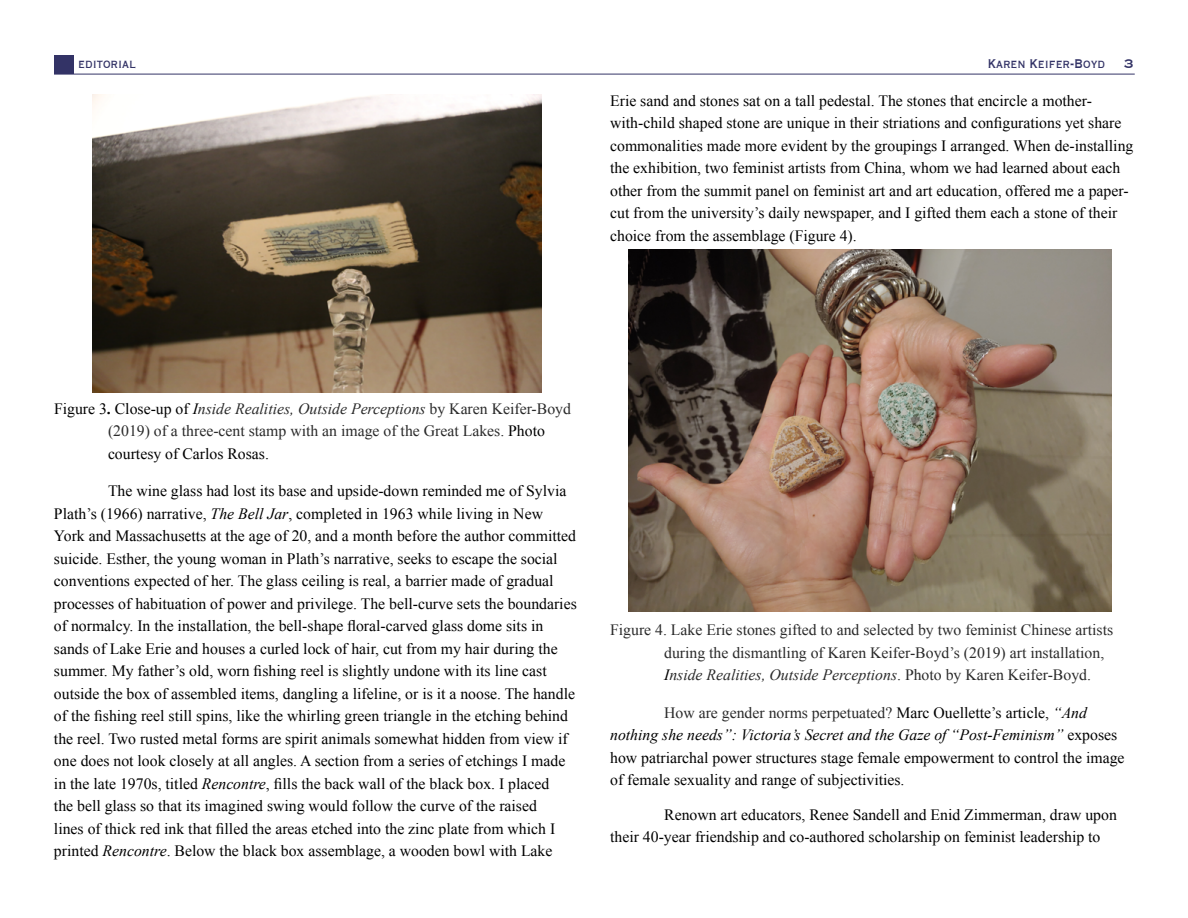
<style>
.page{position:relative;width:1188px;height:918px;background:#fff}
.page>*{position:absolute;margin:0;border:0;box-sizing:border-box;transform-origin:0 0}
.t1{font:16.5px "Copperplate";color:#336;scale:.75 1}
.t2{font:15.75px/22.5px "Times New Roman";color:#000}
.t3{font:15.75px/22.5px "Times New Roman";color:#2a2a2a}
.s1{color:#000}
.s2{font-weight:700;color:#000}
.s3{font-style:italic;color:#000}
.s4{font-style:italic}
.s5{color:#2a2a2a}
</style>
<div class="page">
<div style="left:55px;top:55px;width:19px;height:18px;background:#336"></div>
<hr style="left:54px;top:74px;width:1081px;height:1px;background:#336">
<img style="left:92px;top:94px;width:449px;height:299px">
<img style="left:629px;top:250px;width:483px;height:362px">
<p class="t1" style="left:78px;top:53px;width:79px">editorial</p>
<p class="t1" style="left:988px;top:53px;width:196px">Karen Keifer-Boyd 3</p>
<p class="t2" style="left:610px;top:89px;width:525px">Erie sand and stones sat on a tall pedestal. The stones that encircle a mother&shy;with-child shaped stone are unique in their striations and configurations yet share commonalities made more evident by the groupings I arranged. When de-installing the exhibition, two feminist artists from China, whom we had learned about each other from the summit panel on feminist art and art education, offered me a paper&shy;cut from the university’s daily newspaper, and I gifted them each a stone of their choice from the assemblage (Figure 4).</p>
<p class="t3" style="left:108px;top:397px;width:464px;text-indent:-54px"><span class="s1">Figure 3</span><span class="s2">.</span> <span class="s1">Close-up of</span> <span class="s3">I</span><span class="s4">nside Realities, Outside Perceptions</span> by Karen Keifer-Boyd (2019) of a three-cent stamp with an image of the Great Lakes. <span class="s1">Photo courtesy of Carlos Rosas.</span></p>
<p class="t2" style="left:54px;top:479px;width:524px;text-indent:54px">The wine glass had lost its base and upside-down reminded me of Sylvia Plath’s (1966) narrative, <span class="s4">The Bell Jar</span>, completed in 1963 while living in New York and Massachusetts at the age of 20, and a month before the author committed suicide. Esther, the young woman in Plath’s narrative, seeks to escape the social conventions expected of her. The glass ceiling is real, a barrier made of gradual processes of habituation of power and privilege. The bell-curve sets the boundaries of normalcy. In the installation, the bell-shape floral-carved glass dome sits in sands of Lake Erie and houses a curled lock of hair, cut from my hair during the summer. My father’s old, worn fishing reel is slightly undone with its line cast outside the box of assembled items, dangling a lifeline, or is it a noose. The handle of the fishing reel still spins, like the whirling green triangle in the etching behind the reel. Two rusted metal forms are spirit animals somewhat hidden from view if one does not look closely at all angles. A section from a series of etchings I made in the late 1970s, titled <span class="s4">Rencontre</span>, fills the back wall of the black box. I placed<br>the bell glass so that its imagined swing would follow the curve of the raised<br>lines of thick red ink that filled the areas etched into the zinc plate from which I printed <span class="s4">Rencontre</span>. Below the black box assemblage, a wooden bowl with Lake</p>
<p class="t3" style="left:664px;top:618px;width:451px;text-indent:-54px">Figure 4. Lake Erie stones gifted to and selected by two feminist Chinese artists during the dismantling of Karen Keifer-Boyd’s (2019) art installation,<br><span class="s3">I</span><span class="s4">nside Realities, Outside Perceptions</span>. Photo by Karen Keifer-Boyd.</p>
<p class="t2" style="left:610px;top:701px;width:516px;text-indent:54px"><span class="s5">How are gender norms perpetuated?</span> Marc Ouellette’s article, <span class="s4">“And nothing she needs”: Victoria’s Secret and the Gaze of “Post-Feminism”</span> exposes how patriarchal power structures stage female empowerment to control the image of female sexuality and range of subjectivities.</p>
<p class="t2" style="left:610px;top:803px;width:508px;text-indent:54px">Renown art educators, Renee Sandell and Enid Zimmerman, draw upon their 40-year friendship and co-authored scholarship on feminist leadership to</p>
</div>
